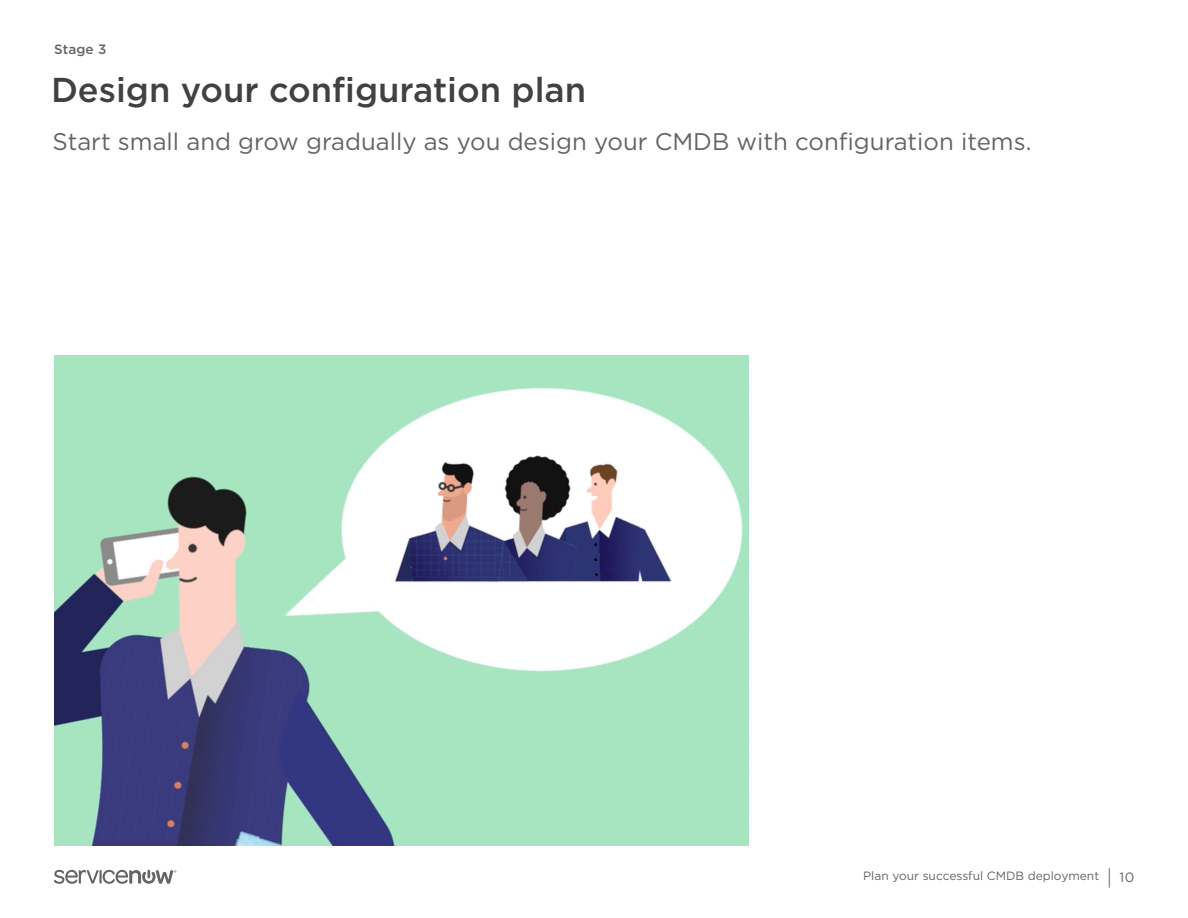
<style>
.page{position:relative;width:1188px;height:918px;background:#fff}
.page>*{position:absolute;margin:0;border:0;box-sizing:border-box;transform-origin:0 0}
.t1{font:500 34.5px "Gotham";color:#414042}
.t2{font:24px "Gotham";color:#646464}
.t3{font:500 13.5px "Gotham";letter-spacing:.01em;color:#646464}
.t4{font:12px "Gotham";color:#646464}
.s1{font-weight:300;font-size:21px}
.s2{font-size:13.5px}
</style>
<div class="page">
<svg style="left:54px;top:870px;width:122px;height:14px"></svg>
<img style="left:54px;top:355px;width:694px;height:491px">
<p class="t3" style="left:54px;top:40px;width:54px">Stage 3</p>
<h1 class="t1" style="left:51px;top:67px;width:537px">Design your configuration plan</h1>
<p class="t2" style="left:52px;top:126px;width:981px">Start small and grow gradually as you design your CMDB with configuration items.</p>
<p class="t4" style="left:863px;top:868px;width:273px">Plan your successful CMDB deployment <span class="s1">|</span> <span class="s2">10</span></p>
</div>
